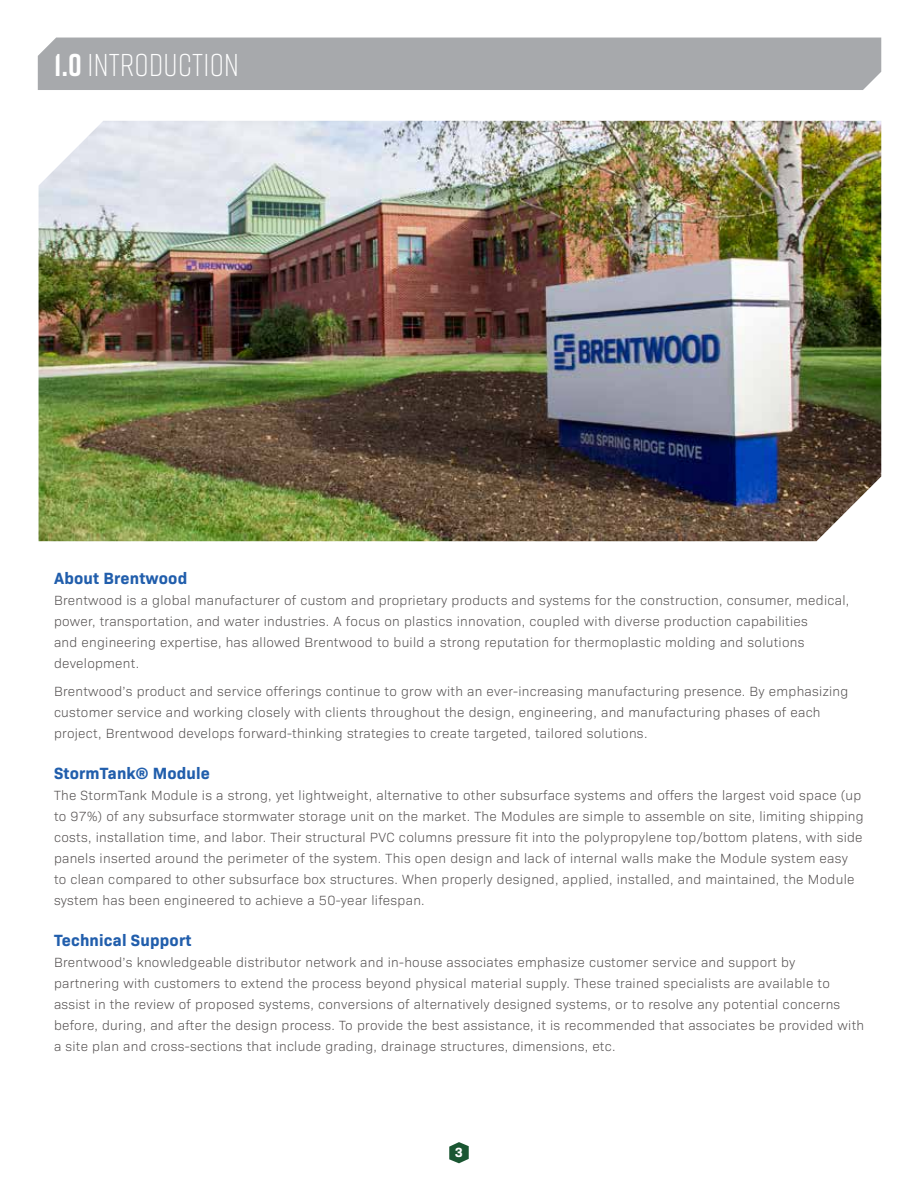
<style>
.page{position:relative;width:918px;height:1188px;background:#fff}
.page>*{position:absolute;margin:0;border:0;box-sizing:border-box;transform-origin:0 0}
.t1{font:300 31.5px "Rift";letter-spacing:.01em;color:#fff}
.t2{font:700 16.5px "Bio Sans";letter-spacing:.01em;color:#215eac}
.t3{font:300 13.5px/21px "Bio Sans";letter-spacing:.02em;color:#524e4e}
.t4{font:700 13.5px "Bio Sans";color:#fff}
.s1{font-weight:700}
</style>
<div class="page">
<svg style="left:449px;top:1142px;width:20px;height:21px"></svg>
<div style="left:38px;top:38px;width:843px;height:52px;background:#a7a9ac"></div>
<div style="left:54px;top:51px;width:185px;height:25px;background:#a7a9ac"></div>
<img style="left:39px;top:121px;width:842px;height:420px">
<h1 class="t1" style="left:54px;top:51px;width:187px"><span class="s1">1.0</span> INTRODUCTION</h1>
<p class="t2" style="left:54px;top:572px;width:135px">About Brentwood</p>
<p class="t3" style="left:54px;top:591px;width:797px">Brentwood is a global manufacturer of custom and proprietary products and systems for the construction, consumer, medical, power, transportation, and water industries. A focus on plastics innovation, coupled with diverse production capabilities<br>and engineering expertise, has allowed Brentwood to build a strong reputation for thermoplastic molding and solutions development.</p>
<p class="t3" style="left:54px;top:682px;width:796px">Brentwood’s product and service offerings continue to grow with an ever-increasing manufacturing presence. By emphasizing customer service and working closely with clients throughout the design, engineering, and manufacturing phases of each project, Brentwood develops forward-thinking strategies to create targeted, tailored solutions.</p>
<p class="t2" style="left:54px;top:766px;width:158px">StormTank® Module</p>
<p class="t3" style="left:54px;top:785px;width:811px">The StormTank Module is a strong, yet lightweight, alternative to other subsurface systems and offers the largest void space (up to 97%) of any subsurface stormwater storage unit on the market. The Modules are simple to assemble on site, limiting shipping costs, installation time, and labor. Their structural PVC columns pressure fit into the polypropylene top/bottom platens, with side panels inserted around the perimeter of the system. This open design and lack of internal walls make the Module system easy to clean compared to other subsurface box structures. When properly designed, applied, installed, and maintained, the Module system has been engineered to achieve a 50-year lifespan.</p>
<p class="t2" style="left:54px;top:933px;width:139px">Technical Support</p>
<p class="t3" style="left:54px;top:952px;width:812px">Brentwood’s knowledgeable distributor network and in-house associates emphasize customer service and support by partnering with customers to extend the process beyond physical material supply. These trained specialists are available to assist in the review of proposed systems, conversions of alternatively designed systems, or to resolve any potential concerns before, during, and after the design process. To provide the best assistance, it is recommended that associates be provided with a site plan and cross-sections that include grading, drainage structures, dimensions, etc.</p>
<p class="t4" style="left:455px;top:1147px;width:10px">3</p>
</div>
